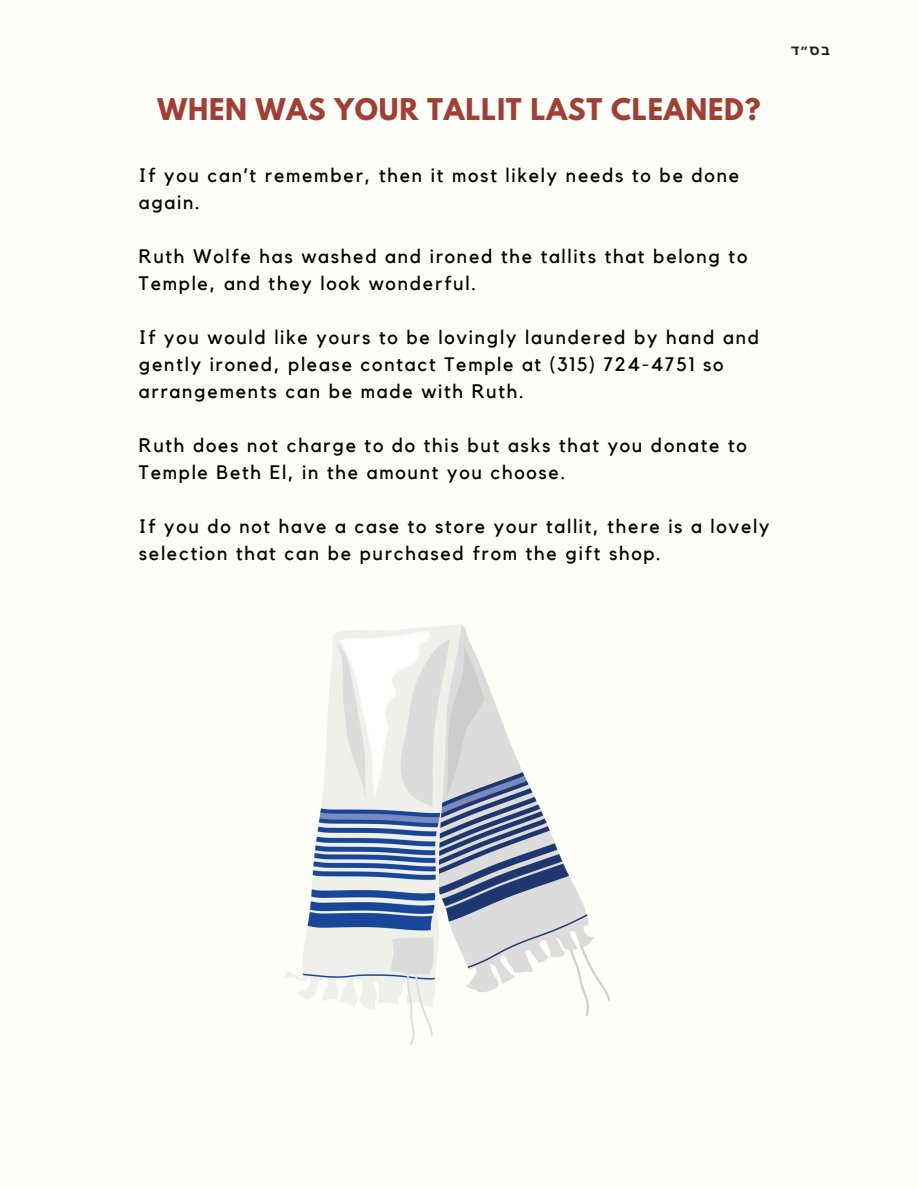
<style>
.page{position:relative;width:918px;height:1188px;background:#fffff9}
.page>*{position:absolute;margin:0;border:0;box-sizing:border-box;transform-origin:0 0}
.t1{font:700 26.55px "League Spartan";letter-spacing:.03em;color:#a23f34}
.t2{font:19.5px/27px "Kollektif";letter-spacing:.09em;color:#000}
.t3{font:700 13.95px "Noto Sans Hebrew";color:#222}
</style>
<div class="page">
<img style="left:285px;top:625px;width:324px;height:419px">
<h2 class="t1" style="left:157px;top:96px;width:604px">WHEN WAS YOUR TALLIT LAST CLEANED?</h2>
<h2 class="t2" style="left:139px;top:162px;width:602px">If you can’t remember, then it most likely needs to be done again.</h2>
<h2 class="t2" style="left:139px;top:243px;width:610px">Ruth Wolfe has washed and ironed the tallits that belong to<br>Temple, and they look wonderful.</h2>
<h2 class="t2" style="left:139px;top:324px;width:622px">If you would like yours to be lovingly laundered by hand and gently ironed, please contact Temple at (315) 724-4751 so arrangements can be made with Ruth.</h2>
<p class="t2" style="left:139px;top:432px;width:609px">Ruth does not charge to do this but asks that you donate to<br>Temple Beth El, in the amount you choose.</p>
<p class="t2" style="left:139px;top:513px;width:632px">If you do not have a case to store your tallit, there is a lovely selection that can be purchased from the gift shop.</p>
<h2 class="t3" style="left:791px;top:41px;width:40px">ד ס״ ב</h2>
</div>
